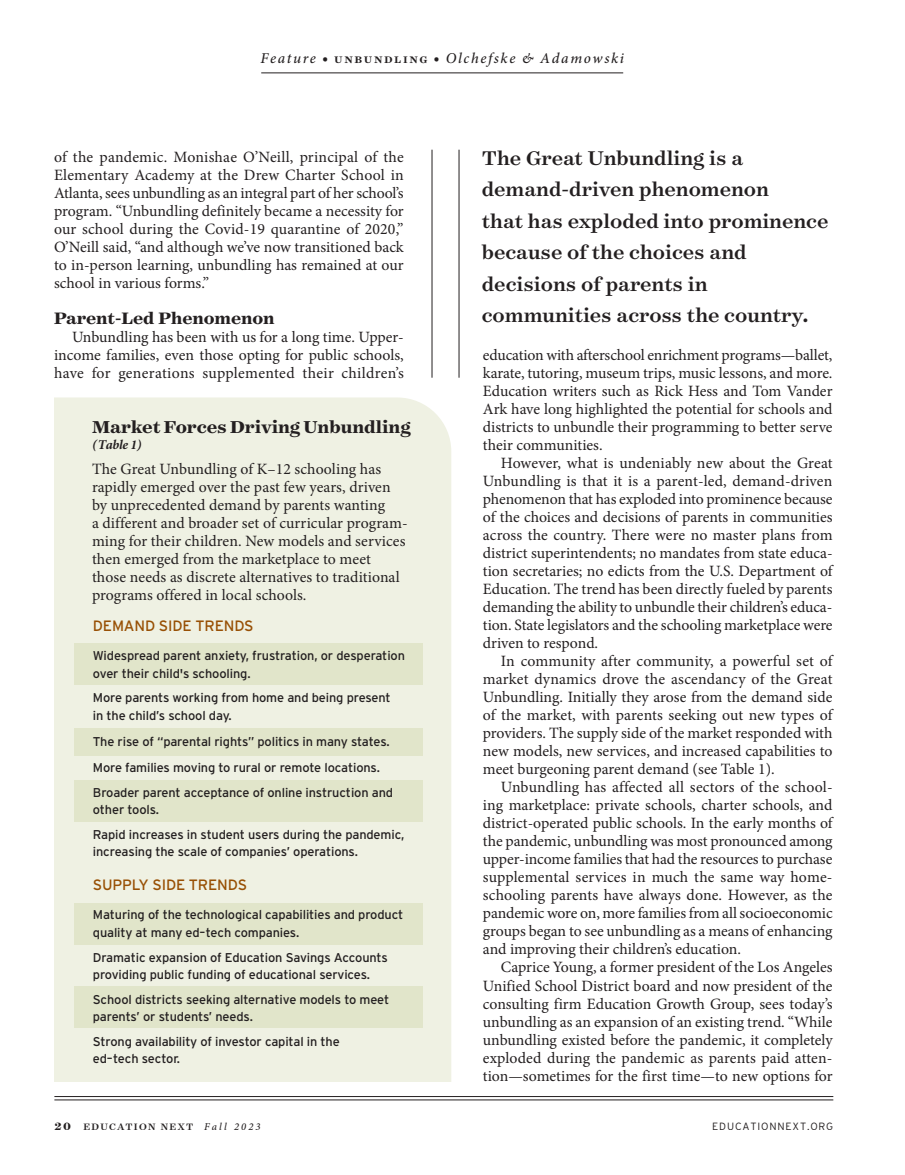
<style>
.page{position:relative;width:905px;height:1175px;background:#fff}
.page>*{position:absolute;margin:0;border:0;box-sizing:border-box;transform-origin:0 0}
.t1{font:500 22.5px/31.5px "Surveyor Text";color:#231f20}
.t2{font:700 19.5px "Surveyor Text";color:#231f20}
.t3{font:700 18.75px "Surveyor Text";color:#231f20}
.t4{font:15.75px/18px "Minion Pro";color:#231f20;text-align:justify}
.t5{font:italic 500 15px "Minion Pro";letter-spacing:.11em;color:#231f20}
.t6{font:15px "Interstate";letter-spacing:-.01em;color:#985005}
.t7{font:italic 700 13.5px "Minion Pro";letter-spacing:-.025em;color:#231f20}
.t8{font:12.75px/17.2px "Interstate";letter-spacing:-.01em;color:#231f20}
.t9{font:500 10.5px "Surveyor Text";letter-spacing:.11em;color:#231f20}
.t10{font:300 10.5px "Interstate";letter-spacing:.08em;color:#231f20}
.s1{font-family:"Surveyor Text";font-weight:700;font-style:normal;font-size:14.25px}
.s2{font-family:"Surveyor Text";font-style:normal;font-size:14.25px}
.s3{font-weight:700;font-size:12px}
.s4{font-family:"Minion Pro";font-style:italic}
</style>
<div class="page">
<hr style="left:54px;top:1099px;width:779px;height:1px;background:#231f20">
<hr style="left:54px;top:1096px;width:779px;height:1px;background:#231f20">
<hr style="left:261px;top:73px;width:362px;height:1px;background:#231f20">
<div style="left:54px;top:397px;width:397px;height:684px;background:#eff1e3"></div>
<div style="left:74px;top:903px;width:348px;height:41px;background:#e1e5ca"></div>
<div style="left:74px;top:986px;width:348px;height:42px;background:#e1e5ca"></div>
<div style="left:74px;top:643px;width:348px;height:42px;background:#e1e5ca"></div>
<div style="left:74px;top:728px;width:348px;height:28px;background:#e1e5ca"></div>
<div style="left:74px;top:780px;width:348px;height:41px;background:#e1e5ca"></div>
<hr style="left:432px;top:150px;width:1px;height:228px;background:#231f20">
<hr style="left:459px;top:150px;width:1px;height:228px;background:#231f20">
<p class="t5" style="left:260px;top:48px;width:365px">Feature <span class="s1">•</span> <span class="s2">unbundling</span> <span class="s1">•</span> Olchefske &amp; Adamowski</p>
<p class="t4" style="left:54px;top:148px;width:351px">of the pandemic. Monishae O’Neill, principal of the Elementary Academy at the Drew Charter School in Atlanta, sees unbundling as an integral part of her school’s program. “Unbundling definitely became a necessity for our school during the Covid-19 quarantine of 2020,” O’Neill said, “and although we’ve now transitioned back to in-person learning, unbundling has remained at our school in various forms.”</p>
<p class="t3" style="left:54px;top:306px;width:222px">Parent-Led Phenomenon</p>
<p class="t4" style="left:54px;top:328px;width:351px;text-indent:18px">Unbundling has been with us for a long time. Upper&shy;income families, even those opting for public schools, have for generations supplemented their children’s</p>
<p class="t2" style="left:92px;top:414px;width:320px">Market Forces Driving Unbundling</p>
<p class="t7" style="left:92px;top:435px;width:51px">(Table 1)</p>
<p class="t4" style="left:92px;top:460px;width:317px;text-align:left">The Great Unbundling of K–12 schooling has rapidly emerged over the past few years, driven by unprecedented demand by parents wanting<br>a different and broader set of curricular program&shy;ming for their children. New models and services then emerged from the marketplace to meet those needs as discrete alternatives to traditional programs offered in local schools.</p>
<p class="t6" style="left:93px;top:617px;width:162px">DEMAND SIDE TRENDS</p>
<p class="t8" style="left:93px;top:647px;width:313px">Widespread parent anxiety, frustration, or desperation over their child's schooling.</p>
<p class="t8" style="left:93px;top:689px;width:299px">More parents working from home and being present in the child’s school day.</p>
<p class="t8" style="left:93px;top:728px;width:298px;line-height:26.2px">The rise of “parental rights” politics in many states.<br>More families moving to rural or remote locations.</p>
<p class="t8" style="left:93px;top:783px;width:302px">Broader parent acceptance of online instruction and other tools.</p>
<p class="t8" style="left:93px;top:825px;width:313px">Rapid increases in student users during the pandemic, increasing the scale of companies’ operations.</p>
<p class="t6" style="left:93px;top:876px;width:156px">SUPPLY SIDE TRENDS</p>
<p class="t8" style="left:93px;top:906px;width:312px">Maturing of the technological capabilities and product quality at many ed–tech companies.</p>
<p class="t8" style="left:93px;top:948px;width:296px">Dramatic expansion of Education Savings Accounts providing public funding of educational services.</p>
<p class="t8" style="left:93px;top:990px;width:298px">School districts seeking alternative models to meet parents’ or students’ needs.</p>
<p class="t8" style="left:93px;top:1032px;width:248px">Strong availability of investor capital in the ed–tech sector.</p>
<h1 class="t1" style="left:482px;top:141px;width:348px">The Great Unbundling is a demand-driven phenomenon<br>that has exploded into prominence because of the choices and decisions of parents in communities across the country.</h1>
<p class="t4" style="left:483px;top:346px;width:351px">education with afterschool enrichment programs—ballet, karate, tutoring, museum trips, music lessons, and more.<br>Education writers such as Rick Hess and Tom Vander Ark have long highlighted the potential for schools and districts to unbundle their programming to better serve their communities.</p>
<p class="t4" style="left:483px;top:454px;width:351px;text-indent:18px">However, what is undeniably new about the Great Unbundling is that it is a parent-led, demand-driven phenomenon that has exploded into prominence because of the choices and decisions of parents in communities across the country. There were no master plans from district superintendents; no mandates from state educa&shy;tion secretaries; no edicts from the U.S. Department of Education. The trend has been directly fueled by parents demanding the ability to unbundle their children’s educa&shy;tion. State legislators and the schooling marketplace were driven to respond.</p>
<p class="t4" style="left:483px;top:652px;width:351px;text-indent:18px">In community after community, a powerful set of market dynamics drove the ascendancy of the Great Unbundling. Initially they arose from the demand side of the market, with parents seeking out new types of providers. The supply side of the market responded with new models, new services, and increased capabilities to meet burgeoning parent demand (see Table 1).</p>
<p class="t4" style="left:483px;top:778px;width:351px;text-indent:18px">Unbundling has affected all sectors of the school&shy;ing marketplace: private schools, charter schools, and district-operated public schools. In the early months of the pandemic, unbundling was most pronounced among upper-income families that had the resources to purchase supplemental services in much the same way home&shy;schooling parents have always done. However, as the pandemic wore on, more families from all socioeconomic groups began to see unbundling as a means of enhancing and improving their children’s education.</p>
<p class="t4" style="left:483px;top:958px;width:351px;text-indent:18px">Caprice Young, a former president of the Los Angeles Unified School District board and now president of the consulting firm Education Growth Group, sees today’s unbundling as an expansion of an existing trend. “While unbundling existed before the pandemic, it completely exploded during the pandemic as parents paid atten&shy;tion—sometimes for the first time—to new options for</p>
<p class="t9" style="left:55px;top:1119px;width:207px"><span class="s3">20</span> EDUCATION NEXT <span class="s4">Fall 2023</span></p>
<p class="t10" style="left:712px;top:1120px;width:122px">EDUCATIONNEXT.ORG</p>
</div>
